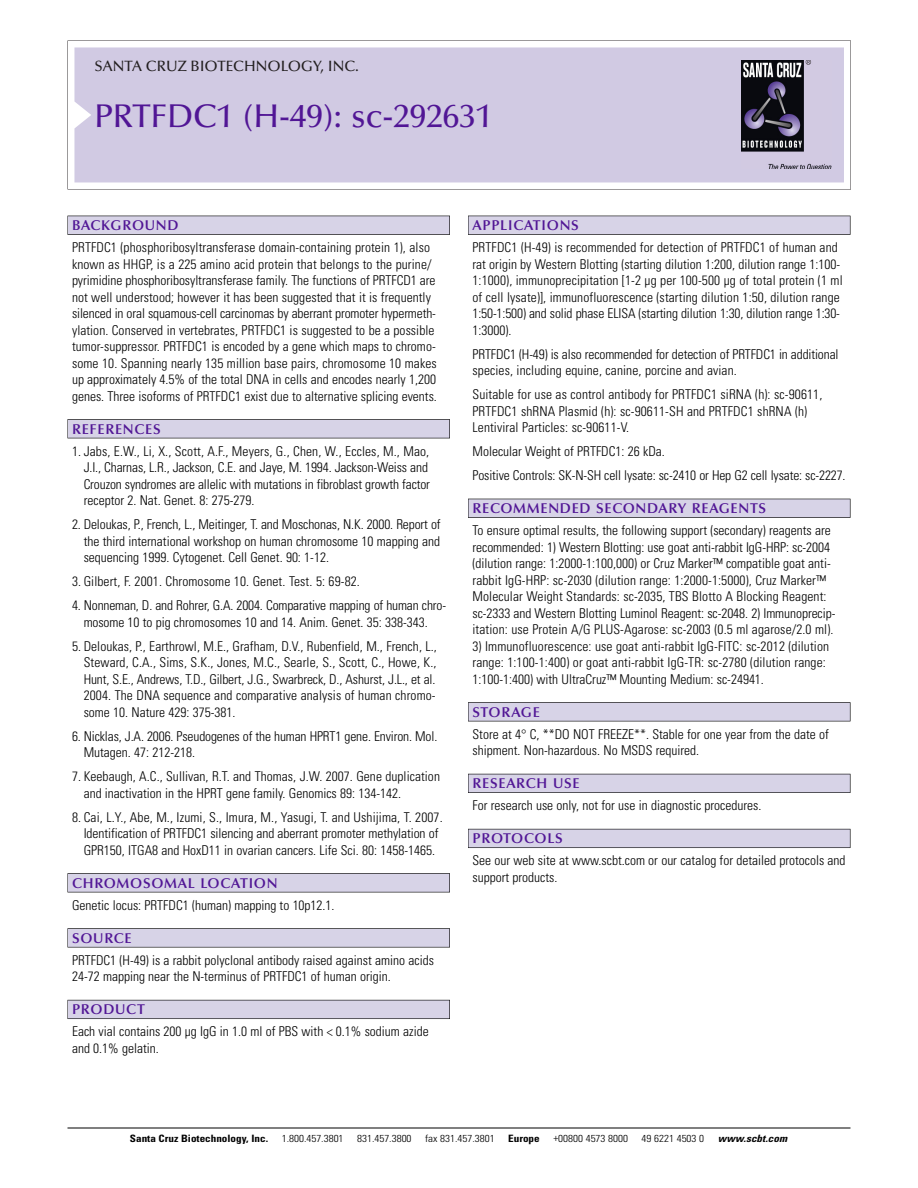
<style>
.page{position:relative;width:918px;height:1188px;background:#fff}
.page>*{position:absolute;margin:0;border:0;box-sizing:border-box;transform-origin:0 0}
.t1{font:500 33px "Optima";color:#511695}
.t2{font:500 15px "Optima";color:#231f20}
.t3{font:600 14.25px "Optima";letter-spacing:.05em;color:#511695}
.t4{font:300 condensed 13.5px/16.5px "Univers";color:#000}
.t5{font:300 condensed 10.2px "Univers";color:#000;scale:1.1 1}
.t6{font:700 condensed 10.2px "Univers";color:#000;scale:1.1 1}
.t7{font:italic 700 condensed 10.2px "Univers";letter-spacing:.005em;color:#000;scale:1.1 1}
</style>
<div class="page">
<svg style="left:68px;top:40px;width:783px;height:149px"></svg>
<div style="left:74px;top:47px;width:770px;height:135px;background:#d1cae3"></div>
<img style="left:741px;top:60px;width:90px;height:108px">
<div style="left:68px;top:216px;width:382px;height:19px;background:#525155"></div>
<div style="left:68px;top:216px;width:381px;height:18px;background:#d7d3e7"></div>
<div style="left:68px;top:419px;width:382px;height:19px;background:#525155"></div>
<div style="left:68px;top:420px;width:381px;height:18px;background:#d7d3e7"></div>
<div style="left:68px;top:873px;width:382px;height:19px;background:#545357"></div>
<div style="left:68px;top:874px;width:381px;height:18px;background:#d7d3e7"></div>
<div style="left:68px;top:928px;width:382px;height:19px;background:#575759"></div>
<div style="left:68px;top:929px;width:381px;height:18px;background:#d7d3e7"></div>
<div style="left:68px;top:1000px;width:382px;height:19px;background:#5b5a62"></div>
<div style="left:68px;top:1000px;width:381px;height:18px;background:#d7d3e7"></div>
<div style="left:468px;top:216px;width:382px;height:19px;background:#525155"></div>
<div style="left:468px;top:216px;width:382px;height:18px;background:#d7d3e7"></div>
<div style="left:468px;top:499px;width:382px;height:19px;background:#515055"></div>
<div style="left:468px;top:499px;width:382px;height:18px;background:#d7d3e7"></div>
<div style="left:468px;top:702px;width:382px;height:19px;background:#545357"></div>
<div style="left:468px;top:703px;width:382px;height:18px;background:#d7d3e7"></div>
<div style="left:468px;top:774px;width:382px;height:19px;background:#54535a"></div>
<div style="left:468px;top:774px;width:382px;height:18px;background:#d7d3e7"></div>
<div style="left:468px;top:829px;width:382px;height:19px;background:#5b5a62"></div>
<div style="left:468px;top:829px;width:382px;height:18px;background:#d7d3e7"></div>
<hr style="left:68px;top:1128px;width:782px;height:1px;background:#000">
<p class="t2" style="left:94px;top:61px;width:266px">SANTA CRUZ BIOTECHNOLOGY, INC.</p>
<h1 class="t1" style="left:94px;top:103px;width:399px">PRTFDC1 (H-49): sc-292631</h1>
<p class="t3" style="left:72px;top:219px;width:108px">BACKGROUND</p>
<p class="t4" style="left:72px;top:240px;width:366px">PRTFDC1 (phosphoribosyltransferase domain-containing protein 1), also known as HHGP, is a 225 amino acid protein that belongs to the purine/ pyrimidine phosphoribosyltransferase family. The functions of PRTFCD1 are not well understood; however it has been suggested that it is frequently silenced in oral squamous-cell carcinomas by aberrant promoter hypermeth&shy;ylation. Conserved in vertebrates, PRTFDC1 is suggested to be a possible tumor-suppressor. PRTFDC1 is encoded by a gene which maps to chromo&shy;some 10. Spanning nearly 135 million base pairs, chromosome 10 makes up approximately 4.5% of the total DNA in cells and encodes nearly 1,200 genes. Three isoforms of PRTFDC1 exist due to alternative splicing events.</p>
<p class="t3" style="left:72px;top:423px;width:90px">REFERENCES</p>
<p class="t4" style="left:84px;top:444px;width:348px;text-indent:-12px">1. Jabs, E.W., Li, X., Scott, A.F., Meyers, G., Chen, W., Eccles, M., Mao, J.I., Charnas, L.R., Jackson, C.E. and Jaye, M. 1994. Jackson-Weiss and Crouzon syndromes are allelic with mutations in fibroblast growth factor receptor 2. Nat. Genet. 8: 275-279.</p>
<p class="t4" style="left:84px;top:517px;width:358px;text-align:justify;text-indent:-12px">2. Deloukas, P., French, L., Meitinger, T. and Moschonas, N.K. 2000. Report of the third international workshop on human chromosome 10 mapping and sequencing 1999. Cytogenet. Cell Genet. 90: 1-12.</p>
<p class="t4" style="left:72px;top:574px;width:289px">3. Gilbert, F. 2001. Chromosome 10. Genet. Test. 5: 69-82.</p>
<p class="t4" style="left:72px;top:598px;width:376px;text-align:center">4. Nonneman, D. and Rohrer, G.A. 2004. Comparative mapping of human chro&shy;mosome 10 to pig chromosomes 10 and 14. Anim. Genet. 35: 338-343.</p>
<p class="t4" style="left:84px;top:639px;width:355px;text-align:justify;text-indent:-12px">5. Deloukas, P., Earthrowl, M.E., Grafham, D.V., Rubenfield, M., French, L., Steward, C.A., Sims, S.K., Jones, M.C., Searle, S., Scott, C., Howe, K., Hunt, S.E., Andrews, T.D., Gilbert, J.G., Swarbreck, D., Ashurst, J.L., et al.<br>2004. The DNA sequence and comparative analysis of human chromo&shy;some 10. Nature 429: 375-381.</p>
<p class="t4" style="left:84px;top:729px;width:355px;text-indent:-12px">6. Nicklas, J.A. 2006. Pseudogenes of the human HPRT1 gene. Environ. Mol.<br>Mutagen. 47: 212-218.</p>
<p class="t4" style="left:84px;top:769px;width:358px;text-indent:-12px">7. Keebaugh, A.C., Sullivan, R.T. and Thomas, J.W. 2007. Gene duplication and inactivation in the HPRT gene family. Genomics 89: 134-142.</p>
<p class="t4" style="left:72px;top:810px;width:372px;text-align:center">8. Cai, L.Y., Abe, M., Izumi, S., Imura, M., Yasugi, T. and Ushijima, T. 2007.<br>Identification of PRTFDC1 silencing and aberrant promoter methylation of<br>GPR150, ITGA8 and HoxD11 in ovarian cancers. Life Sci. 80: 1458-1465.</p>
<p class="t3" style="left:72px;top:877px;width:207px">CHROMOSOMAL LOCATION</p>
<p class="t4" style="left:72px;top:898px;width:264px">Genetic locus: PRTFDC1 (human) mapping to 10p12.1.</p>
<p class="t3" style="left:72px;top:932px;width:61px">SOURCE</p>
<p class="t4" style="left:72px;top:953px;width:363px">PRTFDC1 (H-49) is a rabbit polyclonal antibody raised against amino acids<br>24-72 mapping near the N-terminus of PRTFDC1 of human origin.</p>
<p class="t3" style="left:72px;top:1004px;width:74px">PRODUCT</p>
<p class="t4" style="left:72px;top:1024px;width:358px">Each vial contains 200 µg IgG in 1.0 ml of PBS with &lt; 0.1% sodium azide and 0.1% gelatin.</p>
<p class="t3" style="left:473px;top:219px;width:108px">APPLICATIONS</p>
<p class="t4" style="left:473px;top:240px;width:372px">PRTFDC1 (H-49) is recommended for detection of PRTFDC1 of human and rat origin by Western Blotting (starting dilution 1:200, dilution range 1:100- 1:1000), immunoprecipitation [1-2 µg per 100-500 µg of total protein (1 ml of cell lysate)], immunofluorescence (starting dilution 1:50, dilution range 1:50-1:500) and solid phase ELISA (starting dilution 1:30, dilution range 1:30- 1:3000).</p>
<p class="t4" style="left:473px;top:347px;width:368px">PRTFDC1 (H-49) is also recommended for detection of PRTFDC1 in additional species, including equine, canine, porcine and avian.</p>
<p class="t4" style="left:473px;top:387px;width:351px">Suitable for use as control antibody for PRTFDC1 siRNA (h): sc-90611,<br>PRTFDC1 shRNA Plasmid (h): sc-90611-SH and PRTFDC1 shRNA (h)<br>Lentiviral Particles: sc-90611-V.</p>
<p class="t4" style="left:473px;top:440px;width:375px;line-height:24px">Molecular Weight of PRTFDC1: 26 kDa.<br>Positive Controls: SK-N-SH cell lysate: sc-2410 or Hep G2 cell lysate: sc-2227.</p>
<p class="t3" style="left:473px;top:503px;width:295px">RECOMMENDED SECONDARY REAGENTS</p>
<p class="t4" style="left:473px;top:523px;width:364px">To ensure optimal results, the following support (secondary) reagents are recommended: 1) Western Blotting: use goat anti-rabbit IgG-HRP: sc-2004 (dilution range: 1:2000-1:100,000) or Cruz Marker™ compatible goat anti&shy;rabbit IgG-HRP: sc-2030 (dilution range: 1:2000-1:5000), Cruz Marker™ Molecular Weight Standards: sc-2035, TBS Blotto A Blocking Reagent: sc-2333 and Western Blotting Luminol Reagent: sc-2048. 2) Immunoprecip&shy;itation: use Protein A/G PLUS-Agarose: sc-2003 (0.5 ml agarose/2.0 ml).</p>
<p class="t4" style="left:473px;top:639px;width:358px">3) Immunofluorescence: use goat anti-rabbit IgG-FITC: sc-2012 (dilution range: 1:100-1:400) or goat anti-rabbit IgG-TR: sc-2780 (dilution range:<br>1:100-1:400) with UltraCruz™ Mounting Medium: sc-24941.</p>
<p class="t3" style="left:473px;top:706px;width:69px">STORAGE</p>
<p class="t4" style="left:473px;top:727px;width:358px">Store at 4° C, **DO NOT FREEZE**. Stable for one year from the date of shipment. Non-hazardous. No MSDS required.</p>
<p class="t3" style="left:473px;top:778px;width:109px">RESEARCH USE</p>
<p class="t4" style="left:473px;top:798px;width:290px">For research use only, not for use in diagnostic procedures.</p>
<p class="t3" style="left:473px;top:833px;width:92px">PROTOCOLS</p>
<p class="t4" style="left:473px;top:853px;width:375px">See our web site at www.scbt.com or our catalog for detailed protocols and support products.</p>
<p class="t6" style="left:130px;top:1135px;width:127px">Santa Cruz Biotechnology, Inc.</p>
<p class="t5" style="left:282px;top:1135px;width:58px">1.800.457.3801</p>
<p class="t5" style="left:357px;top:1135px;width:51px">831.457.3800</p>
<p class="t5" style="left:425px;top:1135px;width:65px">fax 831.457.3801</p>
<p class="t6" style="left:508px;top:1135px;width:30px">Europe</p>
<p class="t5" style="left:553px;top:1135px;width:69px">+00800 4573 8000</p>
<p class="t5" style="left:642px;top:1135px;width:58px">49 6221 4503 0</p>
<p class="t7" style="left:718px;top:1135px;width:64px">www.scbt.com</p>
</div>
